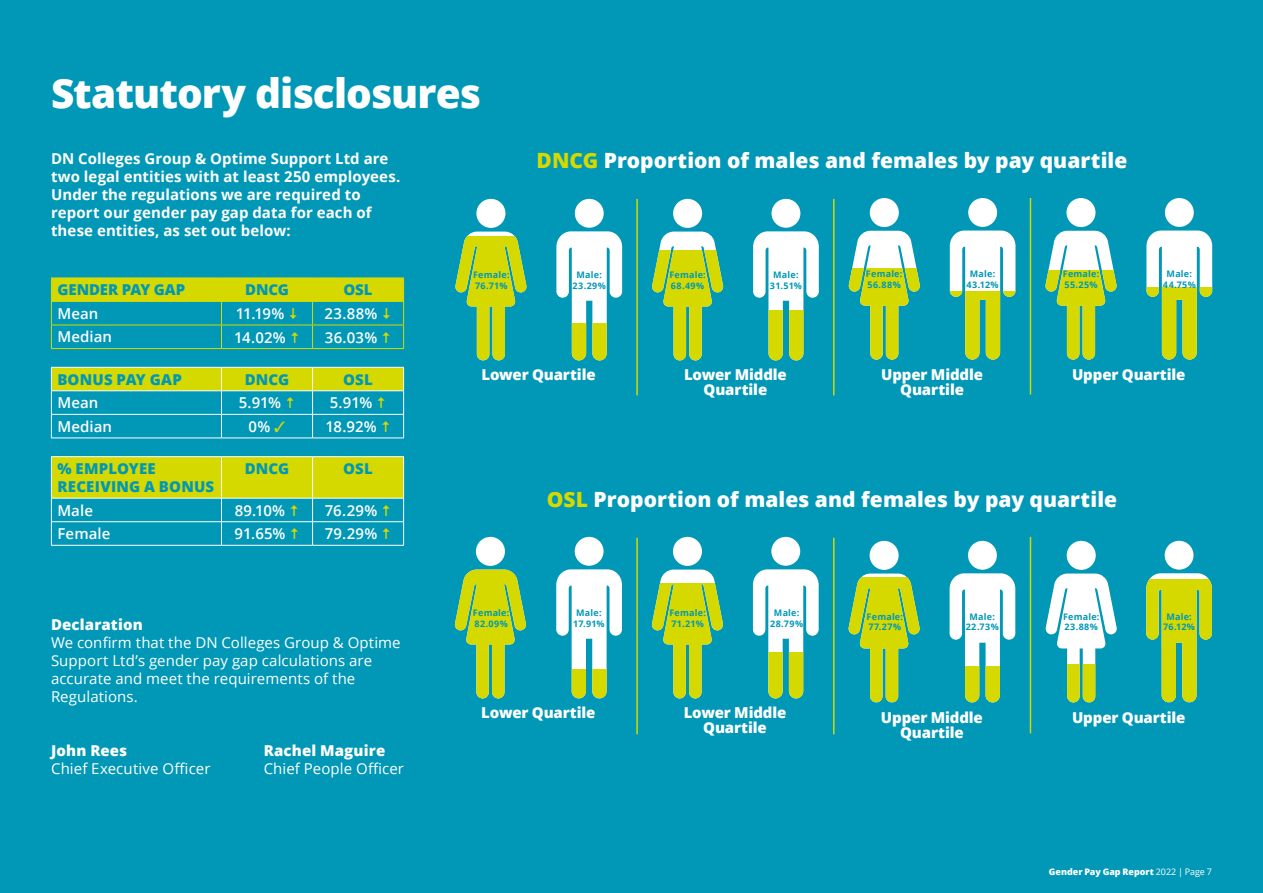
<style>
.page{position:relative;width:1263px;height:893px;background:#0098b6}
.page>*{position:absolute;margin:0;border:0;box-sizing:border-box;transform-origin:0 0}
.t1{font:800 40.5px "Open Sans";letter-spacing:-.025em;color:#fff}
.t2{font:800 21px "Open Sans";color:#fff}
.t3{font:700 15px/18px "Open Sans";letter-spacing:.005em;color:#fff}
.t4{font:15px/18px "Open Sans";letter-spacing:.005em;color:#fff}
.t5{font:800 15px/15px "Open Sans";letter-spacing:-.01em;color:#fff;text-align:center}
.t6{font:600 15px "Open Sans";letter-spacing:.005em;color:#fff}
.t7{font:800 15px/18px "Open Sans";letter-spacing:.01em;color:#0098b6}
.t8{font:800 15px "Open Sans";letter-spacing:.01em;color:#fff}
.t9{font:700 9px/10.8px "Open Sans";letter-spacing:.025em;color:#0098b6}
.t10{font:800 9px "Open Sans";color:#fff}
.s1{color:#d5d900}
.s2{font-weight:400}
</style>
<div class="page">
<hr style="left:51px;top:348px;width:170px;height:1px;background:#d5d900">
<hr style="left:221px;top:348px;width:92px;height:1px;background:#d5d900">
<hr style="left:313px;top:348px;width:91px;height:1px;background:#d5d900">
<svg style="left:51px;top:367px;width:353px;height:71px"></svg>
<hr style="left:51px;top:438px;width:170px;height:1px;background:#fff">
<hr style="left:221px;top:438px;width:92px;height:1px;background:#fff">
<hr style="left:313px;top:438px;width:91px;height:1px;background:#fff">
<hr style="left:51px;top:456px;width:170px;height:1px;background:#fff">
<hr style="left:221px;top:456px;width:92px;height:1px;background:#fff">
<hr style="left:313px;top:456px;width:91px;height:1px;background:#fff">
<svg style="left:51px;top:457px;width:353px;height:88px"></svg>
<hr style="left:51px;top:545px;width:170px;height:1px;background:#fff">
<hr style="left:221px;top:545px;width:92px;height:1px;background:#fff">
<hr style="left:313px;top:545px;width:91px;height:1px;background:#fff">
<svg style="left:556px;top:199px;width:66px;height:124px"></svg>
<svg style="left:571px;top:323px;width:36px;height:37px"></svg>
<svg style="left:950px;top:198px;width:65px;height:94px"></svg>
<svg style="left:950px;top:292px;width:65px;height:68px"></svg>
<svg style="left:753px;top:199px;width:66px;height:111px"></svg>
<svg style="left:768px;top:310px;width:36px;height:50px;fill:#d5d900"></svg>
<svg style="left:1146px;top:198px;width:66px;height:89px"></svg>
<svg style="left:1146px;top:287px;width:66px;height:73px"></svg>
<svg style="left:455px;top:199px;width:72px;height:161px"></svg>
<svg style="left:852px;top:198px;width:65px;height:70px"></svg>
<svg style="left:848px;top:268px;width:72px;height:92px"></svg>
<svg style="left:652px;top:199px;width:72px;height:161px"></svg>
<svg style="left:1048px;top:198px;width:66px;height:72px"></svg>
<svg style="left:1045px;top:270px;width:72px;height:90px"></svg>
<hr style="left:636px;top:199px;width:2px;height:196px;background:#d5d900">
<hr style="left:636px;top:538px;width:2px;height:196px;background:#d5d900">
<hr style="left:833px;top:199px;width:1px;height:196px;background:#d5d900">
<hr style="left:833px;top:538px;width:1px;height:196px;background:#d5d900">
<hr style="left:1030px;top:198px;width:1px;height:197px;background:#d5d900">
<hr style="left:1030px;top:537px;width:1px;height:196px;background:#d5d900">
<svg style="left:556px;top:537px;width:66px;height:132px"></svg>
<svg style="left:571px;top:669px;width:36px;height:29px"></svg>
<svg style="left:949px;top:541px;width:66px;height:125px"></svg>
<svg style="left:965px;top:666px;width:35px;height:36px"></svg>
<svg style="left:753px;top:537px;width:66px;height:115px"></svg>
<svg style="left:768px;top:652px;width:36px;height:46px;fill:#d5d900"></svg>
<svg style="left:1146px;top:541px;width:66px;height:161px"></svg>
<svg style="left:454px;top:537px;width:72px;height:161px"></svg>
<svg style="left:848px;top:541px;width:72px;height:161px"></svg>
<svg style="left:651px;top:537px;width:72px;height:161px"></svg>
<svg style="left:1045px;top:541px;width:72px;height:123px"></svg>
<svg style="left:1067px;top:664px;width:29px;height:38px"></svg>
<svg style="left:51px;top:278px;width:353px;height:70px"></svg>
<h1 class="t1" style="left:51px;top:62px;width:432px">Statutory disclosures</h1>
<h3 class="t3" style="left:51px;top:149px;width:351px">DN Colleges Group &amp; Optime Support Ltd are two legal entities with at least 250 employees.<br>Under the regulations we are required to report our gender pay gap data for each of these entities, as set out below:</h3>
<h2 class="t2" style="left:537px;top:145px;width:592px"><span class="s1">DNCG</span> Proportion of males and females by pay quartile</h2>
<h3 class="t7" style="left:57px;top:280px;width:129px">GENDER PAY GAP</h3>
<h3 class="t7" style="left:245px;top:280px;width:45px">DNCG</h3>
<h3 class="t7" style="left:343px;top:280px;width:31px">OSL</h3>
<h3 class="t6" style="left:57px;top:303px;width:42px">Mean</h3>
<h3 class="t6" style="left:236px;top:303px;width:50px">11.19%</h3>
<h3 class="t6" style="left:325px;top:303px;width:54px">23.88%</h3>
<h3 class="t6" style="left:57px;top:327px;width:56px">Median</h3>
<h3 class="t6" style="left:234px;top:327px;width:67px">14.02% <span class="s1">•</span></h3>
<h3 class="t6" style="left:325px;top:327px;width:68px">36.03% <span class="s1">•</span></h3>
<h3 class="t7" style="left:57px;top:370px;width:126px">BONUS PAY GAP</h3>
<h3 class="t7" style="left:245px;top:370px;width:46px">DNCG</h3>
<h3 class="t7" style="left:343px;top:370px;width:31px">OSL</h3>
<h3 class="t6" style="left:57px;top:393px;width:42px">Mean</h3>
<h3 class="t6" style="left:239px;top:393px;width:58px">5.91% <span class="s1">•</span></h3>
<h3 class="t6" style="left:330px;top:393px;width:58px">5.91% <span class="s1">•</span></h3>
<h3 class="t6" style="left:57px;top:416px;width:56px">Median</h3>
<h3 class="t6" style="left:248px;top:416px;width:39px">0% <span class="s1">✓</span></h3>
<h3 class="t6" style="left:325px;top:416px;width:67px">18.92% <span class="s1">•</span></h3>
<h3 class="t7" style="left:57px;top:459px;width:158px">% EMPLOYEE<br>RECEIVING A BONUS</h3>
<h3 class="t7" style="left:245px;top:459px;width:46px">DNCG</h3>
<h3 class="t7" style="left:343px;top:459px;width:31px">OSL</h3>
<h3 class="t6" style="left:57px;top:500px;width:37px">Male</h3>
<h3 class="t6" style="left:235px;top:500px;width:66px">89.10% <span class="s1">•</span></h3>
<h3 class="t6" style="left:325px;top:500px;width:68px">76.29% <span class="s1">•</span></h3>
<h3 class="t6" style="left:57px;top:523px;width:55px">Female</h3>
<h3 class="t6" style="left:234px;top:524px;width:67px">91.65% <span class="s1">•</span></h3>
<h3 class="t6" style="left:325px;top:524px;width:68px">79.29% <span class="s1">•</span></h3>
<h3 class="t8" style="left:51px;top:613px;width:93px">Declaration</h3>
<h3 class="t4" style="left:51px;top:633px;width:351px">We confirm that the DN Colleges Group &amp; Optime Support Ltd’s gender pay gap calculations are accurate and meet the requirements of the Regulations.</h3>
<h3 class="t8" style="left:51px;top:739px;width:78px">John Rees</h3>
<h3 class="t8" style="left:264px;top:739px;width:123px">Rachel Maguire</h3>
<h3 class="t4" style="left:51px;top:759px;width:161px">Chief Executive Officer</h3>
<h3 class="t4" style="left:264px;top:759px;width:142px">Chief People Officer</h3>
<p class="t9" style="left:473px;top:269px;width:38px">Female:<br>76.71%</p>
<p class="t9" style="left:866px;top:268px;width:38px">Female:<br>56.88%</p>
<p class="t9" style="left:1063px;top:268px;width:38px">Female:<br>55.25%</p>
<p class="t9" style="left:572px;top:269px;width:35px;text-align:center">Male:<br>23.29%</p>
<p class="t9" style="left:966px;top:268px;width:34px;text-align:center">Male:<br>43.12%</p>
<p class="t9" style="left:1163px;top:268px;width:34px;text-align:center">Male:<br>44.75%</p>
<p class="t9" style="left:669px;top:269px;width:38px">Female:<br>68.49%</p>
<p class="t9" style="left:770px;top:269px;width:34px;text-align:center">Male:<br>31.51%</p>
<h3 class="t5" style="left:481px;top:367px;width:116px">Lower Quartile</h3>
<h3 class="t5" style="left:684px;top:367px;width:104px">Lower Middle<br>Quartile</h3>
<h3 class="t5" style="left:881px;top:367px;width:103px">Upper Middle<br>Quartile</h3>
<h3 class="t5" style="left:1072px;top:367px;width:115px">Upper Quartile</h3>
<h2 class="t2" style="left:547px;top:483px;width:572px"><span class="s1">OSL</span> Proportion of males and females by pay quartile</h2>
<p class="t9" style="left:473px;top:607px;width:38px">Female:<br>82.09%</p>
<p class="t9" style="left:669px;top:607px;width:38px">Female:<br>71.21%</p>
<p class="t9" style="left:867px;top:611px;width:38px">Female:<br>77.27%</p>
<p class="t9" style="left:1063px;top:611px;width:38px">Female:<br>23.88%</p>
<p class="t9" style="left:573px;top:607px;width:33px;text-align:center">Male:<br>17.91%</p>
<p class="t9" style="left:770px;top:607px;width:35px;text-align:center">Male:<br>28.79%</p>
<p class="t9" style="left:966px;top:611px;width:35px;text-align:center">Male:<br>22.73%</p>
<p class="t9" style="left:1163px;top:611px;width:33px;text-align:center">Male:<br>76.12%</p>
<h3 class="t5" style="left:481px;top:705px;width:116px">Lower Quartile</h3>
<h3 class="t5" style="left:684px;top:705px;width:104px">Lower Middle<br>Quartile</h3>
<h3 class="t5" style="left:881px;top:709px;width:103px">Upper Middle<br>Quartile</h3>
<h3 class="t5" style="left:1072px;top:709px;width:115px">Upper Quartile</h3>
<p class="t10" style="left:1049px;top:865px;width:165px">Gender Pay Gap Report <span class="s2">2022 | Page 7</span></p>
</div>
